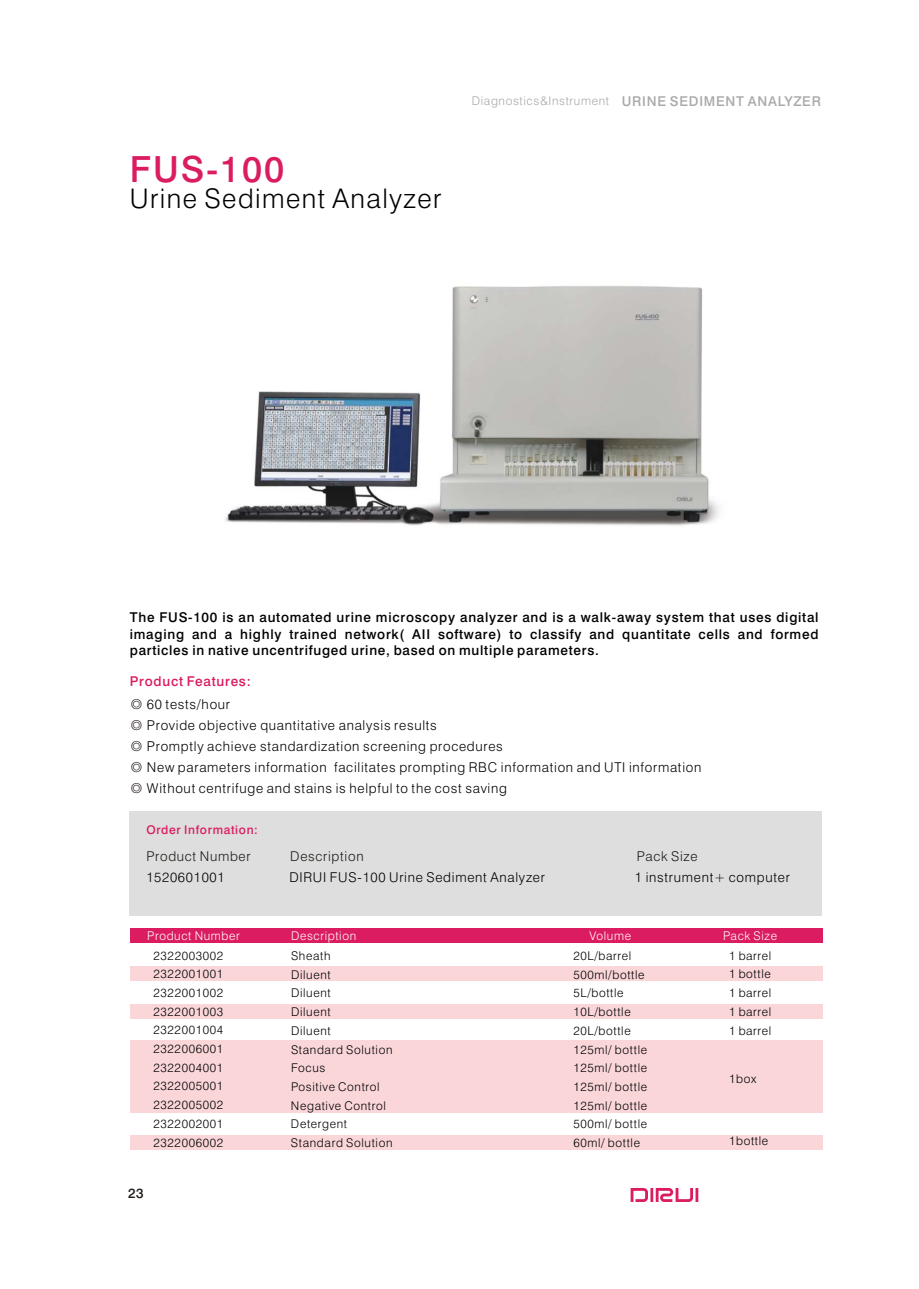
<style>
.page{position:relative;width:919px;height:1289px;background:#fff}
.page>*{position:absolute;margin:0;border:0;box-sizing:border-box;transform-origin:0 0}
.t1{font:500 36px "Swiss 721 BT";letter-spacing:.055em;color:#db1c61}
.t2{font:300 27px "Swiss 721 BT";letter-spacing:.055em;color:#000}
.t3{font:300 13.5px/21px "Swiss 721 BT";letter-spacing:.055em;color:#000}
.t4{font:500 13.5px/16.2px "Swiss 721 BT";letter-spacing:.055em;color:#000;text-align:justify}
.t5{font:300 13.5px "Swiss 721 BT";letter-spacing:.055em;color:#1f1a17}
.t6{font:500 13.5px/23.1px "Swiss 721 BT";letter-spacing:.055em;color:#db1c61}
.t7{font:500 13.5px "Swiss 721 BT";color:#1f1a17}
.t8{font:300 12px/18.8px "Swiss 721 BT";letter-spacing:.055em;color:#000;text-align:justify}
.t9{font:300 12px "Swiss 721 BT";letter-spacing:.055em;color:#aba8a8}
.t10{font:300 12px "Swiss 721 BT";letter-spacing:.055em;color:#fff}
.t11{font:500 12px "Swiss 721 BT";letter-spacing:.055em;color:#db1c61}
.s1{font-weight:500;font-size:13.5px}
.s2{font-family:"Sim Sun";font-weight:400;color:#1f1a17}
.s3{font-weight:300;color:#000}
</style>
<div class="page">
<div style="left:130px;top:811px;width:692px;height:104px;background:#dedede"></div>
<div style="left:131px;top:1135px;width:691px;height:15px;background:#fad6d9"></div>
<div style="left:131px;top:1040px;width:691px;height:73px;background:#fad6d9"></div>
<div style="left:131px;top:966px;width:691px;height:15px;background:#fad6d9"></div>
<div style="left:131px;top:1003px;width:691px;height:15px;background:#fad6d9"></div>
<div style="left:131px;top:928px;width:691px;height:14px;background:#db1c61"></div>
<img style="left:225px;top:285px;width:494px;height:241px">
<svg style="left:630px;top:1188px;width:68px;height:13px"></svg>
<h1 class="t1" style="left:130px;top:154px;width:156px">FUS-100</h1>
<h2 class="t2" style="left:130px;top:187px;width:313px">Urine Sediment Analyzer</h2>
<p class="t9" style="left:472px;top:96px;width:350px">Diagnostics&amp;Instrument <span class="s1">URINE SEDIMENT ANALYZER</span></p>
<p class="t4" style="left:130px;top:611px;width:690px">The FUS-100 is an automated urine microscopy analyzer and is a walk-away system that uses digital imaging and a highly trained network( AII software) to classify and quantitate cells and formed particles in native uncentrifuged urine, based on multiple parameters.</p>
<p class="t6" style="left:130px;top:670px;width:122px">Product Features: <span class="s2">◎</span> <span class="s3">60 tests/hour</span></p>
<p class="t3" style="left:130px;top:715px;width:573px"><span class="s2">◎</span> Provide objective quantitative analysis results<br><span class="s2">◎</span> Promptly achieve standardization screening procedures<br><span class="s2">◎</span> New parameters information facilitates prompting RBC information and UTI information <span class="s2">◎</span> Without centrifuge and stains is helpful to the cost saving</p>
<p class="t11" style="left:146px;top:824px;width:113px">Order Information:</p>
<p class="t5" style="left:146px;top:850px;width:106px">Product Number</p>
<p class="t5" style="left:290px;top:850px;width:75px">Description</p>
<p class="t5" style="left:636px;top:850px;width:62px">Pack Size</p>
<p class="t3" style="left:146px;top:867px;width:80px">1520601001</p>
<p class="t3" style="left:289px;top:867px;width:257px">DIRUI FUS-100 Urine Sediment Analyzer</p>
<p class="t3" style="left:635px;top:867px;width:156px">1 instrument+ computer</p>
<p class="t10" style="left:147px;top:930px;width:94px">Product Number</p>
<p class="t10" style="left:291px;top:930px;width:67px">Description</p>
<p class="t10" style="left:589px;top:930px;width:43px">Volume</p>
<p class="t10" style="left:723px;top:931px;width:56px">Pack Size</p>
<p class="t8" style="left:153px;top:947px;width:71px">2322003002<br>2322001001<br>2322001002<br>2322001003<br>2322001004<br>2322006001<br>2322004001<br>2322005001<br>2322005002<br>2322002001<br>2322006002</p>
<p class="t8" style="left:291px;top:947px;width:103px;text-align:left">Sheath<br>Diluent<br>Diluent<br>Diluent<br>Diluent<br>Standard Solution<br>Focus<br>Positive Control<br>Negative Control<br>Detergent<br>Standard Solution</p>
<p class="t8" style="left:573px;top:947px;width:75px;text-align:left">20L/barrel<br>500ml/bottle<br>5L/bottle<br>10L/bottle<br>20L/bottle<br>125ml/ bottle<br>125ml/ bottle<br>125ml/ bottle<br>125ml/ bottle<br>500ml/ bottle<br>60ml/ bottle</p>
<p class="t8" style="left:729px;top:947px;width:44px">1 barrel 1 bottle 1 barrel 1 barrel 1 barrel</p>
<p class="t8" style="left:729px;top:1070px;width:29px">1box</p>
<p class="t8" style="left:729px;top:1132px;width:41px">1bottle</p>
<p class="t7" style="left:128px;top:1187px;width:17px">23</p>
</div>
